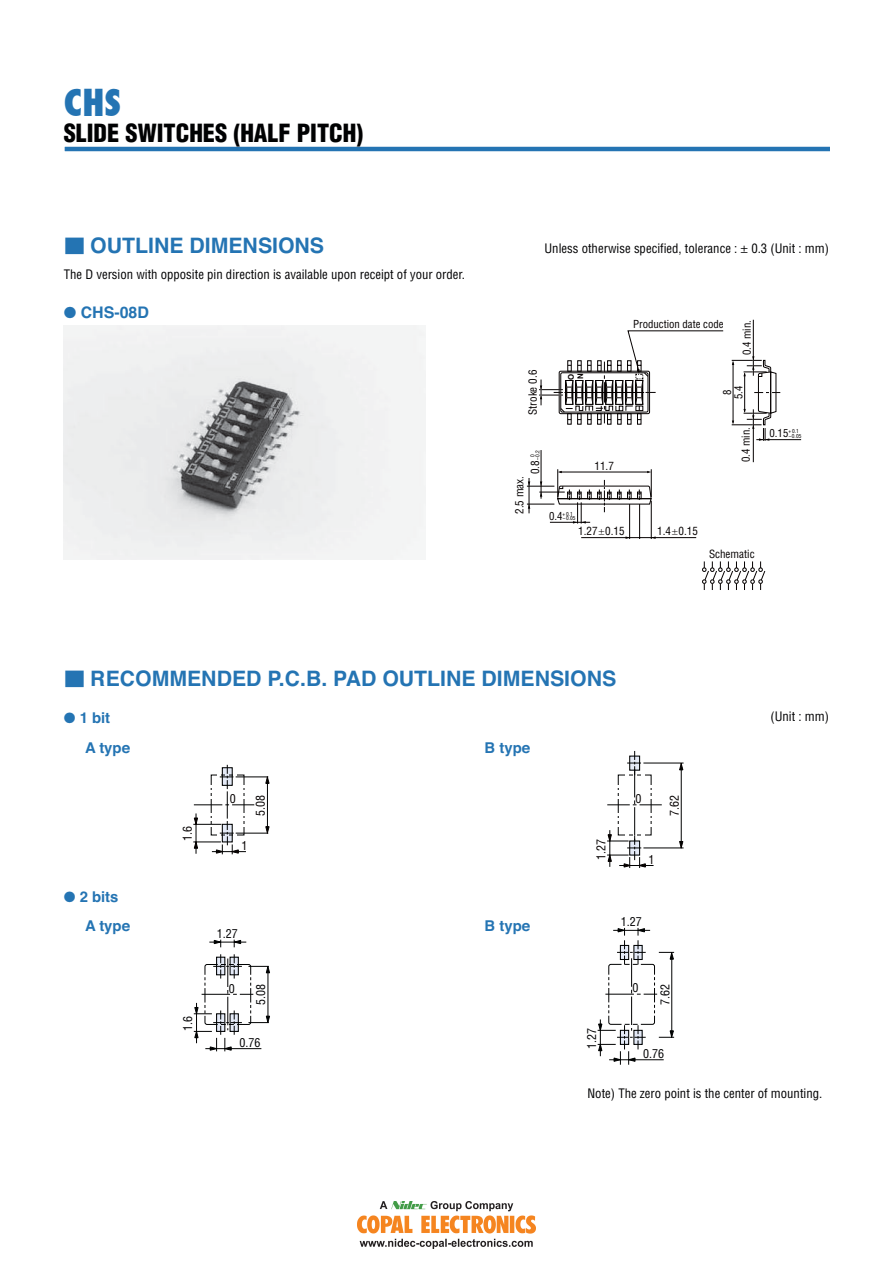
<style>
.page{position:relative;width:893px;height:1263px;background:#fff}
.page>*{position:absolute;margin:0;border:0;box-sizing:border-box;transform-origin:0 0}
.t1{font:800 condensed 36.15px "Futura";color:#2474b3}
.t2{font:900 condensed 24.45px "Helvetica";color:#000102}
.t3{font:700 21.3px "Helvetica";color:#2474b3}
.t4{font:700 15.9px "Helvetica";color:#2474b3}
.t5{font:700 14.85px/29.4px "Helvetica";color:#2474b3}
.t6{font:condensed 12.75px "Helvetica";color:#000102}
.t7{font:condensed 12px "Helvetica";color:#000102}
.t8{font:condensed 12px "Helvetica";color:#050100}
.t9{font:condensed 11.1px "Helvetica";color:#050100}
.t10{font:condensed 10.8px/11.6px "Helvetica";color:#050100;text-align:center}
.t11{font:700 7.8px/9.3px "Helvetica";color:#050100}
.t12{font:condensed 5.4px/4.5px "Helvetica";color:#050100}
.s1{font-family:"Shin Go Medium 90 msp RKSJ H";font-weight:400;font-size:19.2px}
.s2{font-family:"Myriad Pro";font-stretch:normal}
.s3{font-size:10.8px}
.s4{font-family:"Koz Go Pro Regular 90 msp RKSJ H";font-stretch:normal;font-size:7.5px}
</style>
<div class="page">
<hr style="left:65px;top:147px;width:765px;height:4px;background:#2474b3">
<hr style="left:209px;top:942px;width:37px;height:1px;background:#000202">
<svg style="left:234px;top:940px;width:7px;height:7px"></svg>
<svg style="left:214px;top:940px;width:7px;height:7px"></svg>
<svg style="left:194px;top:954px;width:76px;height:97px"></svg>
<svg style="left:598px;top:928px;width:76px;height:137px"></svg>
<hr style="left:236px;top:777px;width:32px;height:1px;background:#000202">
<hr style="left:236px;top:833px;width:32px;height:1px;background:#000202">
<svg style="left:266px;top:777px;width:3px;height:7px"></svg>
<svg style="left:266px;top:827px;width:3px;height:6px"></svg>
<hr style="left:267px;top:781px;width:1px;height:48px;background:#000202">
<svg style="left:193px;top:765px;width:61px;height:89px"></svg>
<hr style="left:643px;top:763px;width:40px;height:1px;background:#000202">
<hr style="left:643px;top:848px;width:40px;height:1px;background:#000202">
<svg style="left:679px;top:763px;width:4px;height:7px"></svg>
<svg style="left:679px;top:841px;width:4px;height:7px"></svg>
<hr style="left:681px;top:767px;width:1px;height:77px;background:#000202">
<svg style="left:607px;top:751px;width:55px;height:117px"></svg>
<img style="left:64px;top:325px;width:361px;height:234px">
<hr style="left:639px;top:504px;width:1px;height:35px;background:#050100">
<hr style="left:629px;top:504px;width:1px;height:35px;background:#050100">
<hr style="left:651px;top:501px;width:1px;height:38px;background:#050100">
<hr style="left:581px;top:537px;width:115px;height:1px;background:#050100">
<hr style="left:541px;top:450px;width:1px;height:49px;background:#050100">
<hr style="left:753px;top:409px;width:1px;height:53px;background:#050100">
<hr style="left:756px;top:439px;width:45px;height:1px;background:#050100">
<hr style="left:753px;top:320px;width:1px;height:56px;background:#050100">
<svg style="left:702px;top:561px;width:63px;height:29px"></svg>
<div style="left:567px;top:413px;width:4px;height:11px;border:1px solid #050100"></div>
<div style="left:577px;top:413px;width:4px;height:11px;border:1px solid #050100"></div>
<div style="left:587px;top:413px;width:4px;height:11px;border:1px solid #050100"></div>
<div style="left:597px;top:413px;width:4px;height:11px;border:1px solid #050100"></div>
<div style="left:607px;top:413px;width:4px;height:11px;border:1px solid #050100"></div>
<div style="left:617px;top:413px;width:4px;height:11px;border:1px solid #050100"></div>
<div style="left:627px;top:413px;width:4px;height:11px;border:1px solid #050100"></div>
<div style="left:637px;top:413px;width:4px;height:11px;border:1px solid #050100"></div>
<svg style="left:527px;top:469px;width:125px;height:55px"></svg>
<svg style="left:732px;top:356px;width:48px;height:85px"></svg>
<svg style="left:539px;top:331px;width:184px;height:92px"></svg>
<img style="left:357px;top:1202px;width:179px;height:47px">
<h1 class="t1" style="left:64px;top:87px;width:59px">CHS</h1>
<h2 class="t2" style="left:64px;top:123px;width:301px">SLIDE SWITCHES (HALF PITCH)</h2>
<h3 class="t3" style="left:64px;top:237px;width:262px"><span class="s1">■</span> OUTLINE DIMENSIONS</h3>
<p class="t6" style="left:544px;top:243px;width:286px">Unless otherwise specified, tolerance : <span class="s2">±</span> 0.3 (Unit : mm)</p>
<p class="t6" style="left:64px;top:270px;width:403px">The D version with opposite pin direction is available upon receipt of your order.</p>
<p class="t4" style="left:81px;top:307px;width:70px">CHS-08D</p>
<p class="t9" style="left:528px;top:415px;width:46px;rotate:-90deg">Stroke 0.6</p>
<p class="t12" style="left:536px;top:460px;width:11px;rotate:-90deg">–0.2</p>
<p class="t12" style="left:531px;top:457px;width:4px;rotate:-90deg">0</p>
<p class="t9" style="left:531px;top:474px;width:15px;rotate:-90deg">0.8</p>
<p class="t9" style="left:515px;top:514px;width:39px;rotate:-90deg">2.5 max.</p>
<p class="t11" style="left:567px;top:380px;width:8px;rotate:-90deg">O<br>N</p>
<p class="t12" style="left:549px;top:512px;width:25px"><span class="s3">0.4</span>+ 0.1</p>
<p class="t12" style="left:563px;top:516px;width:14px">–0.05</p>
<p class="t9" style="left:594px;top:461px;width:21px">11.7</p>
<p class="t10" style="left:633px;top:319px;width:92px">Production date code</p>
<p class="t10" style="left:742px;top:355px;width:37px;rotate:-90deg">0.4 min.</p>
<p class="t10" style="left:722px;top:399px;width:15px;rotate:-90deg">8<br>5.4</p>
<p class="t10" style="left:741px;top:462px;width:37px;rotate:-90deg">0.4 min.</p>
<p class="t9" style="left:578px;top:527px;width:48px">1.27<span class="s4">±</span>0.15</p>
<p class="t9" style="left:657px;top:527px;width:42px">1.4<span class="s4">±</span>0.15</p>
<p class="t9" style="left:709px;top:550px;width:47px">Schematic</p>
<p class="t12" style="left:788px;top:429px;width:14px">+ 0.1 –0.05</p>
<p class="t10" style="left:769px;top:429px;width:20px">0.15</p>
<h3 class="t3" style="left:64px;top:671px;width:554px"><span class="s1">■</span> RECOMMENDED P.C.B. PAD OUTLINE DIMENSIONS</h3>
<p class="t5" style="left:85px;top:705px;width:46px;text-indent:-5px">1 bit<br>A type</p>
<p class="t5" style="left:485px;top:734px;width:47px">B type</p>
<p class="t5" style="left:85px;top:883px;width:46px;text-indent:-5px">2 bits<br>A type</p>
<p class="t8" style="left:183px;top:841px;width:16px;rotate:-90deg">1.6</p>
<p class="t7" style="left:183px;top:1031px;width:16px;rotate:-90deg">1.6</p>
<p class="t8" style="left:230px;top:794px;width:7px">0</p>
<p class="t8" style="left:670px;top:816px;width:22px;rotate:-90deg">7.62</p>
<p class="t8" style="left:648px;top:855px;width:7px">1</p>
<p class="t8" style="left:636px;top:794px;width:7px">0</p>
<p class="t8" style="left:256px;top:816px;width:22px;rotate:-90deg">5.08</p>
<p class="t8" style="left:596px;top:860px;width:22px;rotate:-90deg">1.27</p>
<p class="t8" style="left:241px;top:841px;width:7px">1</p>
<p class="t7" style="left:217px;top:929px;width:22px">1.27</p>
<p class="t5" style="left:485px;top:913px;width:47px">B type</p>
<p class="t7" style="left:621px;top:917px;width:22px">1.27</p>
<p class="t7" style="left:229px;top:984px;width:7px">0</p>
<p class="t7" style="left:632px;top:983px;width:7px">0</p>
<p class="t7" style="left:256px;top:1005px;width:22px;rotate:-90deg">5.08</p>
<p class="t7" style="left:660px;top:1005px;width:22px;rotate:-90deg">7.62</p>
<p class="t7" style="left:239px;top:1038px;width:22px">0.76</p>
<p class="t7" style="left:587px;top:1049px;width:22px;rotate:-90deg">1.27</p>
<p class="t7" style="left:643px;top:1049px;width:22px">0.76</p>
<p class="t6" style="left:770px;top:712px;width:60px">(Unit : mm)</p>
<p class="t6" style="left:587px;top:1088px;width:236px">Note) The zero point is the center of mounting.</p>
</div>
